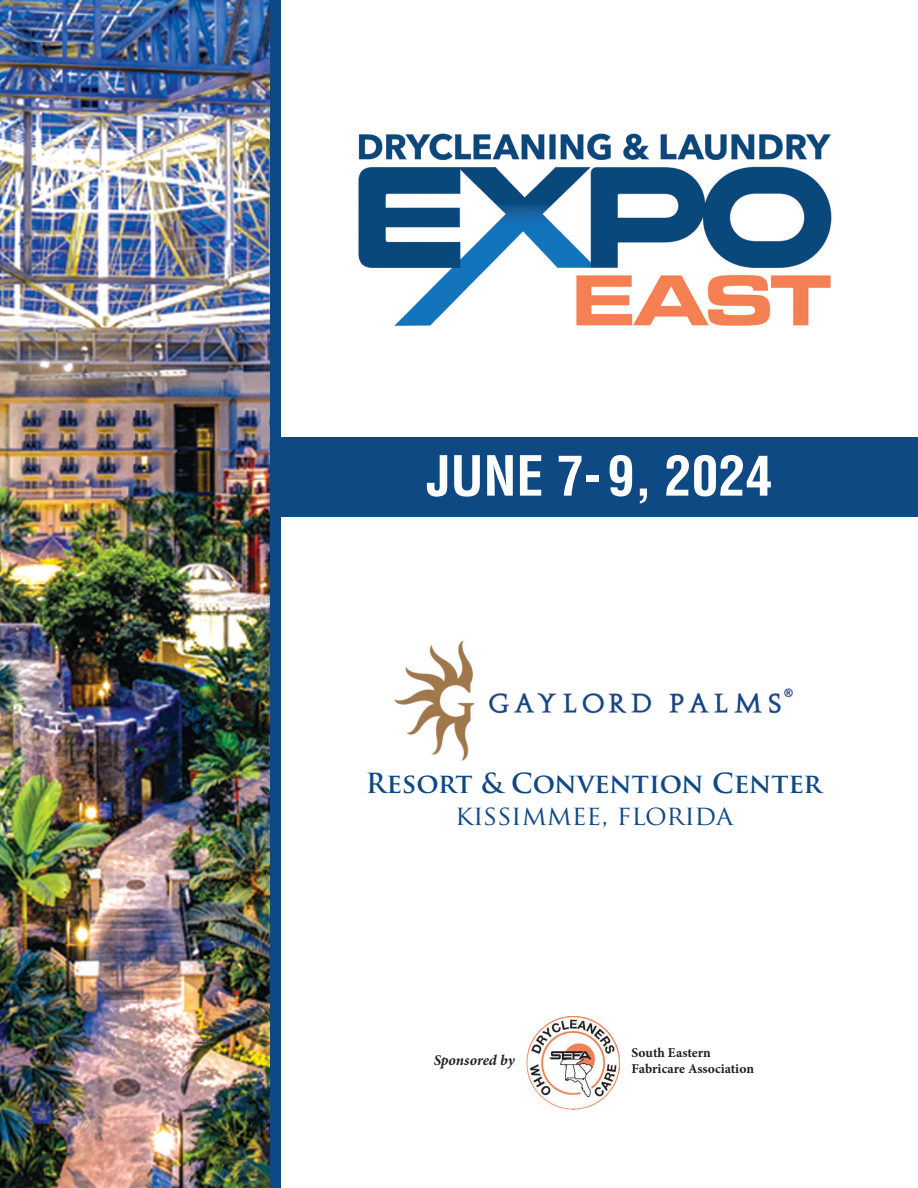
<style>
.page{position:relative;width:918px;height:1188px;background:#fff}
.page>*{position:absolute;margin:0;border:0;box-sizing:border-box;transform-origin:0 0}
.t1{font:700 condensed 54px "Helvetica";color:#fff}
.t2{font:700 27px "Trajan Pro";color:#0f4984}
.t3{font:27px "Trajan Pro";color:#0f4984}
.t4{font:italic 700 15px "Minion Pro";color:#231f20}
.t5{font:700 13.5px "Minion Pro";color:#231f20}
</style>
<div class="page">
<img style="left:358px;top:133px;width:474px;height:193px">
<div style="left:270px;top:437px;width:648px;height:79px;background:#0f4984"></div>
<img style="left:0;top:0;width:270px;height:1188px">
<div style="left:270px;top:0;width:11px;height:1188px;background:#0f4984"></div>
<img style="left:394px;top:640px;width:399px;height:121px">
<img style="left:526px;top:1016px;width:94px;height:94px">
<p class="t1" style="left:427px;top:455px;width:347px">JUNE 7-9, 2024</p>
<p class="t2" style="left:366px;top:768px;width:458px">Resort &amp; Convention Center</p>
<p class="t3" style="left:455px;top:800px;width:279px">KISSIMMEE, FLORIDA</p>
<p class="t4" style="left:434px;top:1051px;width:83px">Sponsored by</p>
<p class="t5" style="left:632px;top:1044px;width:81px">South Eastern</p>
<p class="t5" style="left:632px;top:1061px;width:124px">Fabricare Association</p>
</div>
